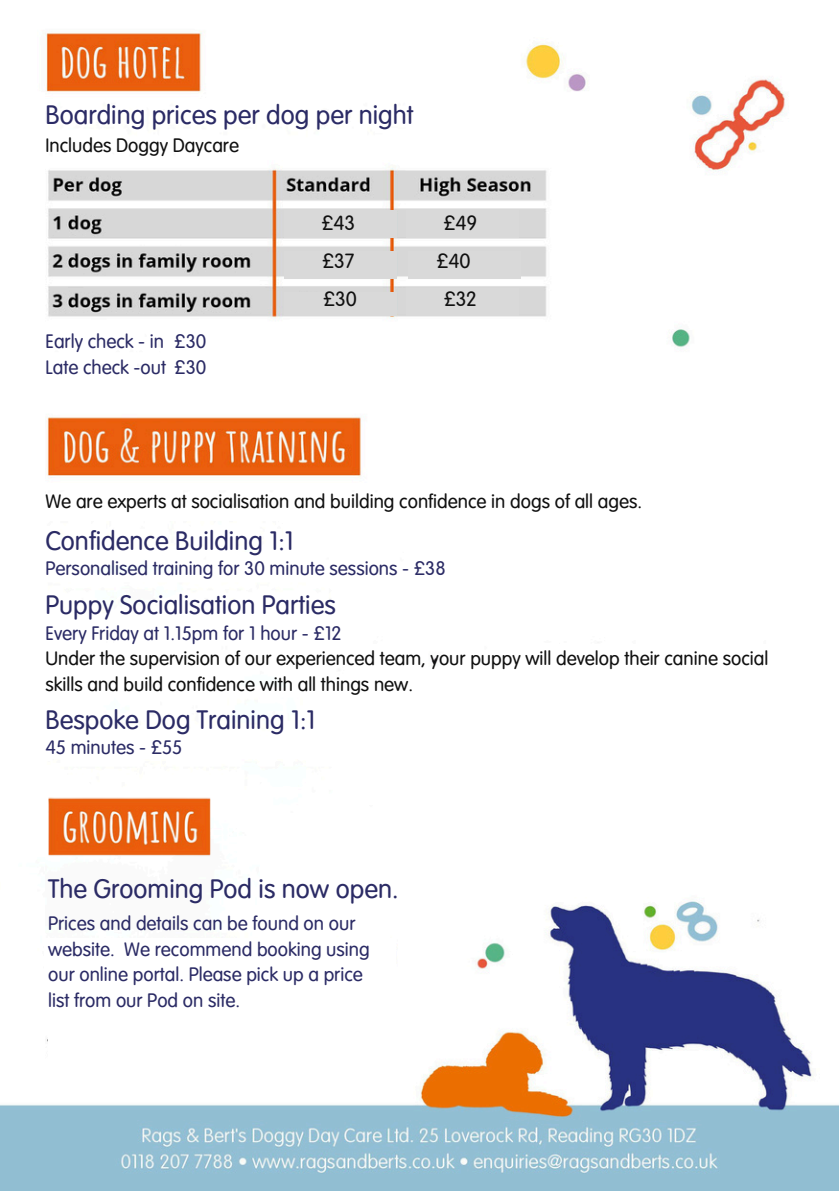
<style>
.page{position:relative;width:839px;height:1191px;background:#fff}
.page>*{position:absolute;margin:0;border:0;box-sizing:border-box;transform-origin:0 0}
.t1{font:26px "VAG Rounded Next";color:#2b2b65}
.t2{font:20px "VAG Rounded Next";color:#101010}
.t3{font:19px/25.6px "VAG Rounded Next";color:#2b2b65}
.t4{font:19px "VAG Rounded Next";color:#101010}
</style>
<div class="page">
<img style="left:0;top:31px;width:838px;height:1160px">
<div style="left:284px;top:210px;width:112px;height:28px;background:#d9d9d9"></div>
<div style="left:406px;top:210px;width:112px;height:28px;background:#d9d9d9"></div>
<div style="left:284px;top:251px;width:112px;height:28px;background:#d9d9d9"></div>
<div style="left:408px;top:251px;width:112px;height:28px;background:#d9d9d9"></div>
<div style="left:284px;top:292px;width:112px;height:24px;background:#d9d9d9"></div>
<div style="left:406px;top:288px;width:112px;height:28px;background:#d9d9d9"></div>
<div style="left:161px;top:335px;width:74px;height:22px;background:#fff"></div>
<div style="left:167px;top:357px;width:74px;height:24px;background:#fff"></div>
<div style="left:48px;top:732px;width:154px;height:27px;background:#fff"></div>
<div style="left:48px;top:1034px;width:284px;height:28px;background:#fff"></div>
<div style="left:44px;top:938px;width:352px;height:96px;background:#fff"></div>
<img style="left:48px;top:796px;width:164px;height:60px">
<p class="t1" style="left:45px;top:97px;width:369px">Boarding prices per dog per night</p>
<p class="t4" style="left:45px;top:132px;width:195px">Includes Doggy Daycare</p>
<p class="t3" style="left:45px;top:328px;width:120px">Early check - in</p>
<p class="t3" style="left:174px;top:328px;width:34px">£30</p>
<p class="t3" style="left:45px;top:355px;width:162px">Late check -out £30</p>
<p class="t2" style="left:321px;top:209px;width:35px">£43</p>
<h1 class="t2" style="left:443px;top:209px;width:35px">£49</h1>
<p class="t2" style="left:322px;top:247px;width:34px">£37</p>
<p class="t2" style="left:436px;top:247px;width:36px">£40</p>
<p class="t2" style="left:323px;top:285px;width:35px">£30</p>
<p class="t2" style="left:443px;top:285px;width:35px">£32</p>
<p class="t4" style="left:45px;top:488px;width:598px">We are experts at socialisation and building confidence in dogs of all ages.</p>
<h1 class="t1" style="left:45px;top:522px;width:250px">Confidence Building 1:1</h1>
<p class="t1" style="left:45px;top:587px;width:292px">Puppy Socialisation Parties</p>
<h1 class="t3" style="left:45px;top:555px;width:401px">Personalised training for 30 minute sessions - £38</h1>
<p class="t3" style="left:45px;top:620px;width:298px">Every Friday at 1.15pm for 1 hour - £12</p>
<h1 class="t4" style="left:45px;top:645px;width:724px">Under the supervision of our experienced team, your puppy will develop their canine social</h1>
<p class="t4" style="left:45px;top:671px;width:369px">skills and build confidence with all things new.</p>
<p class="t1" style="left:45px;top:702px;width:271px">Bespoke Dog Training 1:1</p>
<p class="t3" style="left:45px;top:735px;width:138px">45 minutes - £55</p>
<p class="t1" style="left:48px;top:871px;width:352px">The Grooming Pod is now open.</p>
<p class="t3" style="left:48px;top:910px;width:323px">Prices and details can be found on our website. We recommend booking using our online portal. Please pick up a price list from our Pod on site.</p>
</div>
